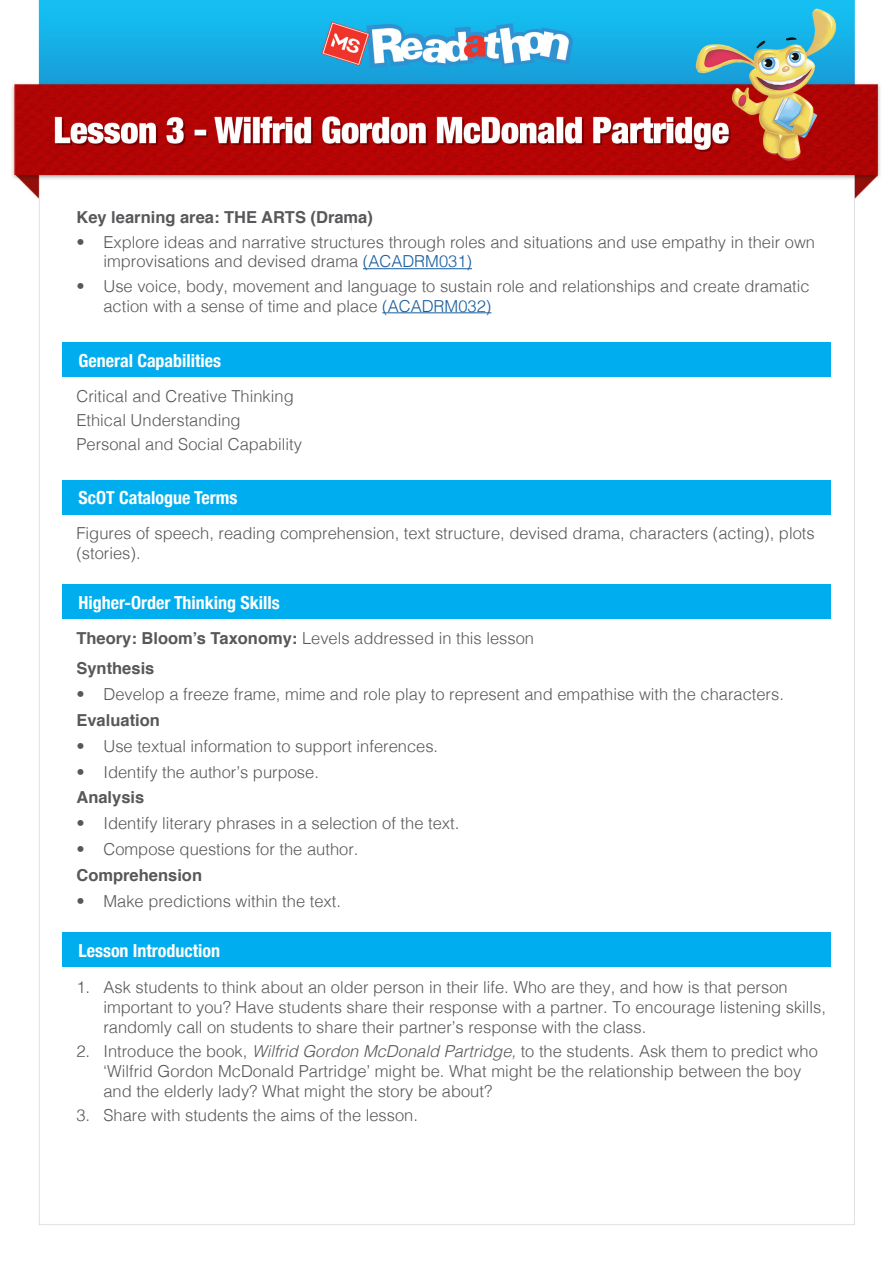
<style>
.page{position:relative;width:893px;height:1263px;background:#fff}
.page>*{position:absolute;margin:0;border:0;box-sizing:border-box;transform-origin:0 0}
.t1{font:700 condensed 18px "Helvetica Neue";color:#fff}
.t2{font:300 16.5px/19.8px "Helvetica";color:#57585a}
.t3{font:700 16.5px "Helvetica";color:#57585a}
.s1{color:#175d9e}
.s2{font-weight:700}
.s3{font-style:italic}
</style>
<div class="page">
<img style="left:12px;top:0;width:868px;height:1225px">
<div style="left:62px;top:343px;width:769px;height:34px;background:#00aeef"></div>
<div style="left:62px;top:480px;width:769px;height:34px;background:#00aeef"></div>
<div style="left:62px;top:584px;width:769px;height:34px;background:#00aeef"></div>
<hr style="left:363px;top:268px;width:109px;height:1px;background:#175d9e">
<hr style="left:382px;top:312px;width:109px;height:1px;background:#175d9e">
<div style="left:62px;top:933px;width:769px;height:34px;background:#00aeef"></div>
<p class="t3" style="left:76px;top:204px;width:298px">Key learning area: THE ARTS (Drama)</p>
<p class="t2" style="left:103px;top:231px;width:713px;text-indent:-27px">• Explore ideas and narrative structures through roles and situations and use empathy in their own improvisations and devised drama <span class="s1">(ACADRM031)</span></p>
<p class="t2" style="left:103px;top:275px;width:708px;text-indent:-27px">• Use voice, body, movement and language to sustain role and relationships and create dramatic action with a sense of time and place <span class="s1">(ACADRM032)</span></p>
<p class="t1" style="left:78px;top:346px;width:144px">General Capabilities</p>
<p class="t2" style="left:76px;top:385px;width:219px">Critical and Creative Thinking</p>
<p class="t2" style="left:76px;top:409px;width:166px">Ethical Understanding</p>
<p class="t2" style="left:76px;top:433px;width:227px">Personal and Social Capability</p>
<p class="t1" style="left:78px;top:483px;width:161px">ScOT Catalogue Terms</p>
<p class="t2" style="left:76px;top:522px;width:740px">Figures of speech, reading comprehension, text structure, devised drama, characters (acting), plots (stories).</p>
<p class="t1" style="left:78px;top:587px;width:203px">Higher-Order Thinking Skills</p>
<p class="t2" style="left:76px;top:627px;width:459px"><span class="s2">Theory: Bloom’s Taxonomy:</span> Levels addressed in this lesson</p>
<p class="t3" style="left:76px;top:655px;width:79px">Synthesis</p>
<p class="t2" style="left:76px;top:683px;width:709px">• Develop a freeze frame, mime and role play to represent and empathise with the characters.</p>
<p class="t3" style="left:76px;top:707px;width:85px">Evaluation</p>
<p class="t2" style="left:76px;top:735px;width:363px">• Use textual information to support inferences.</p>
<p class="t2" style="left:76px;top:761px;width:244px">• Identify the author’s purpose.</p>
<p class="t3" style="left:76px;top:784px;width:69px">Analysis</p>
<p class="t2" style="left:76px;top:812px;width:384px">• Identify literary phrases in a selection of the text.</p>
<p class="t2" style="left:76px;top:838px;width:283px">• Compose questions for the author.</p>
<p class="t3" style="left:76px;top:862px;width:127px">Comprehension</p>
<p class="t2" style="left:76px;top:890px;width:266px">• Make predictions within the text.</p>
<p class="t1" style="left:78px;top:936px;width:143px">Lesson Introduction</p>
<p class="t2" style="left:103px;top:976px;width:724px;text-indent:-27px">1. Ask students to think about an older person in their life. Who are they, and how is that person important to you? Have students share their response with a partner. To encourage listening skills, randomly call on students to share their partner’s response with the class.</p>
<p class="t2" style="left:103px;top:1040px;width:716px;text-indent:-27px">2. Introduce the book, <span class="s3">Wilfrid Gordon McDonald Partridge,</span> to the students. Ask them to predict who ‘Wilfrid Gordon McDonald Partridge’ might be. What might be the relationship between the boy and the elderly lady? What might the story be about?</p>
<p class="t2" style="left:76px;top:1104px;width:343px">3. Share with students the aims of the lesson.</p>
</div>
